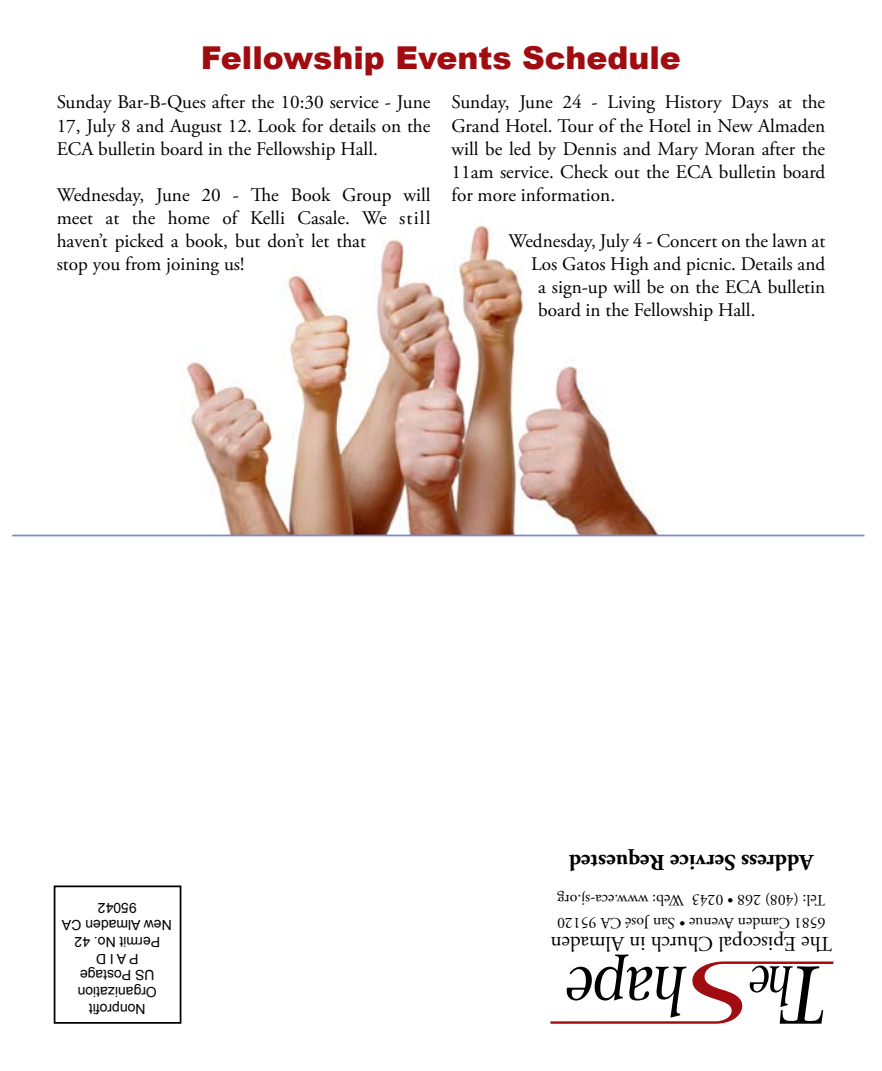
<style>
.page{position:relative;width:882px;height:1071px;background:#fff}
.page>*{position:absolute;margin:0;border:0;box-sizing:border-box;transform-origin:0 0}
.t1{font:900 31.5px "Arial";color:#a00c10}
.t2{font:700 22.75px "Adobe Garamond Pro";color:#000}
.t3{font:21px "Adobe Garamond Pro";color:#000}
.t4{font:19.25px/23.1px "Adobe Garamond Pro";color:#000;text-align:justify}
.t5{font:15.75px/23.1px "Adobe Garamond Pro";color:#000}
.t6{font:14px/16.8px "Arial";color:#000;text-align:center}
</style>
<div class="page">
<img style="left:141px;top:226px;width:523px;height:309px">
<hr style="left:12px;top:535px;width:852px;height:1px;background:#798ac5">
<div style="left:54px;top:886px;width:127px;height:138px;border:2px solid #000"></div>
<svg style="left:550px;top:954px;width:284px;height:70px"></svg>
<h1 class="t1" style="left:201px;top:35px;width:482px">Fellowship Events Schedule</h1>
<p class="t4" style="left:57px;top:91px;width:375px">Sunday Bar-B-Ques after the 10:30 service - June 17, July 8 and August 12. Look for details on the ECA bulletin board in the Fellowship Hall.</p>
<p class="t4" style="left:57px;top:184px;width:375px;text-align:left">Wednesday, June 20 - The Book Group will meet at the home of Kelli Casale. We still haven’t picked a book, but don’t let that<br>stop you from joining us!</p>
<p class="t4" style="left:451px;top:91px;width:375px">Sunday, June 24 - Living History Days at the Grand Hotel. Tour of the Hotel in New Almaden will be led by Dennis and Mary Moran after the 11am service. Check out the ECA bulletin board for more information.</p>
<p class="t4" style="left:508px;top:230px;width:318px">Wednesday, July 4 - Concert on the lawn at</p>
<p class="t4" style="left:531px;top:253px;width:296px">Los Gatos High and picnic. Details and</p>
<p class="t4" style="left:538px;top:276px;width:289px">a sign-up will be on the ECA bulletin</p>
<p class="t4" style="left:538px;top:299px;width:219px">board in the Fellowship Hall.</p>
<p class="t6" style="left:172px;top:1017px;width:111px;rotate:-180deg">Nonprofit<br>Organization<br>US Postage<br>P A I D<br>Permit No. 42<br>New Almaden CA<br>95042</p>
<p class="t2" style="left:814px;top:875px;width:246px;rotate:-180deg">Address Service Requested</p>
<p class="t5" style="left:826px;top:934px;width:270px;rotate:-180deg">6581 Camden Avenue • San José CA 95120<br>Tel: (408) 268 • 0243 Web: www.eca-sj.org</p>
<p class="t3" style="left:832px;top:956px;width:283px;rotate:-180deg">The Episcopal Church in Almaden</p>
</div>
